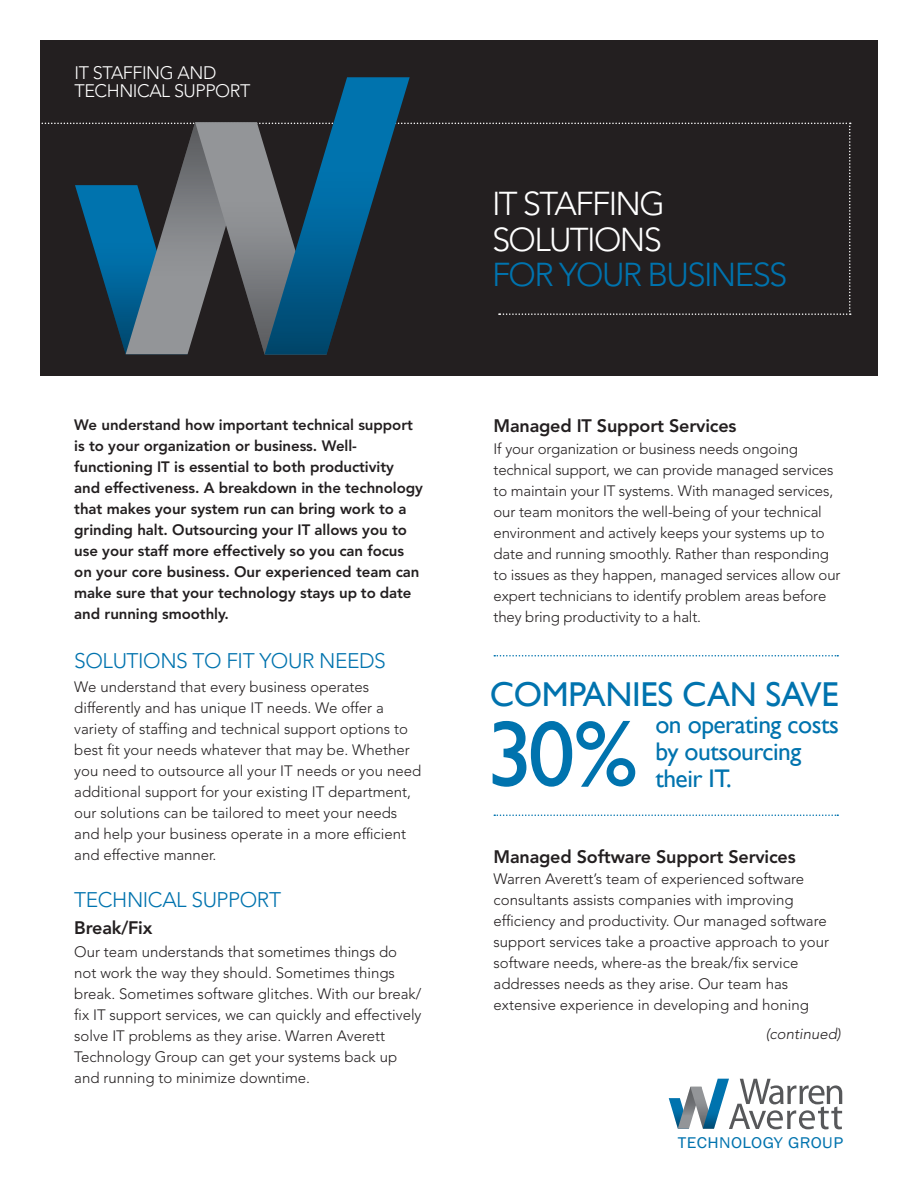
<style>
.page{position:relative;width:918px;height:1188px;background:#fff}
.page>*{position:absolute;margin:0;border:0;box-sizing:border-box;transform-origin:0 0}
.t1{font:94.05px "Gill Sans";color:#0073ae}
.t2{font:34.5px "Gill Sans";letter-spacing:-.01em;color:#0073ae}
.t3{font:300 32.85px/35.4px "Avenir LT Std";letter-spacing:-.05em;color:#fff}
.t4{font:25.5px/27px "Gill Sans";letter-spacing:-.02em;color:#0073ae}
.Body{font:300 21px "Avenir LT Std";letter-spacing:-.02em;color:#0073ae}
.Body-2{font:800 18px "Avenir LT Std";letter-spacing:-.01em;color:#231f20}
.t5{font:300 18px/18.6px "Avenir LT Std";letter-spacing:-.025em;color:#fff}
.t6{font:16.05px "Franklin Gothic";letter-spacing:.025em;color:#0073ae;scale:1.1 1}
.Body-3{font:300 15px/21px "Avenir LT Std";color:#231f20}
.Body-4{font:800 15px/21px "Avenir LT Std";letter-spacing:-.005em;color:#231f20}
.Body-5{font:italic 300 15px "Avenir LT Std";color:#231f20}
.s1{color:#0073ae}
</style>
<div class="page">
<div style="left:40px;top:40px;width:838px;height:336px;background:#231f20"></div>
<svg style="left:41px;top:122px;width:810px;height:233px"></svg>
<svg style="left:265px;top:77px;width:145px;height:277px"></svg>
<svg style="left:494px;top:655px;width:344px;height:2px"></svg>
<svg style="left:494px;top:814px;width:344px;height:2px"></svg>
<svg style="left:669px;top:1079px;width:173px;height:50px"></svg>
<p class="t5" style="left:75px;top:63px;width:177px">IT STAFFING AND<br>TECHNICAL SUPPORT</p>
<p class="Body-4" style="left:74px;top:414px;width:350px">We understand how important technical support is to your organization or business. Well&shy;functioning IT is essential to both productivity and effectiveness. A breakdown in the technology that makes your system run can bring work to a grinding halt. Outsourcing your IT allows you to use your staff more effectively so you can focus on your core business. Our experienced team can make sure that your technology stays up to date and running smoothly.</p>
<p class="Body" style="left:74px;top:648px;width:313px">SOLUTIONS TO FIT YOUR NEEDS</p>
<p class="Body-3" style="left:74px;top:677px;width:348px">We understand that every business operates differently and has unique IT needs. We offer a variety of staffing and technical support options to best fit your needs whatever that may be. Whether you need to outsource all your IT needs or you need additional support for your existing IT department, our solutions can be tailored to meet your needs and help your business operate in a more efficient and effective manner.</p>
<p class="Body" style="left:74px;top:887px;width:208px">TECHNICAL SUPPORT</p>
<p class="Body-2" style="left:74px;top:917px;width:80px">Break/Fix</p>
<p class="Body-3" style="left:74px;top:941px;width:349px">Our team understands that sometimes things do not work the way they should. Sometimes things break. Sometimes software glitches. With our break/ fix IT support services, we can quickly and effectively solve IT problems as they arise. Warren Averett Technology Group can get your systems back up and running to minimize downtime.</p>
<p class="t3" style="left:492px;top:186px;width:297px">IT STAFFING<br>SOLUTIONS<br><span class="s1">FOR YOUR BUSINESS</span></p>
<p class="Body-2" style="left:494px;top:415px;width:244px">Managed IT Support Services</p>
<p class="Body-3" style="left:494px;top:439px;width:349px">If your organization or business needs ongoing technical support, we can provide managed services to maintain your IT systems. With managed services, our team monitors the well-being of your technical environment and actively keeps your systems up to date and running smoothly. Rather than responding to issues as they happen, managed services allow our expert technicians to identify problem areas before they bring productivity to a halt.</p>
<p class="t2" style="left:490px;top:674px;width:350px">COMPANIES CAN SAVE</p>
<p class="t4" style="left:655px;top:711px;width:185px">on operating costs by outsourcing</p>
<p class="t1" style="left:487px;top:700px;width:153px">30%</p>
<p class="t4" style="left:655px;top:765px;width:78px">their IT.</p>
<p class="Body-2" style="left:494px;top:846px;width:304px">Managed Software Support Services</p>
<p class="Body-3" style="left:494px;top:868px;width:337px">Warren Averett’s team of experienced software consultants assists companies with improving efficiency and productivity. Our managed software support services take a proactive approach to your software needs, where-as the break/fix service addresses needs as they arise. Our team has extensive experience in developing and honing</p>
<p class="Body-5" style="left:766px;top:1025px;width:77px">(continued)</p>
<p class="t6" style="left:678px;top:1132px;width:152px">TECHNOLOGY GROUP</p>
</div>
